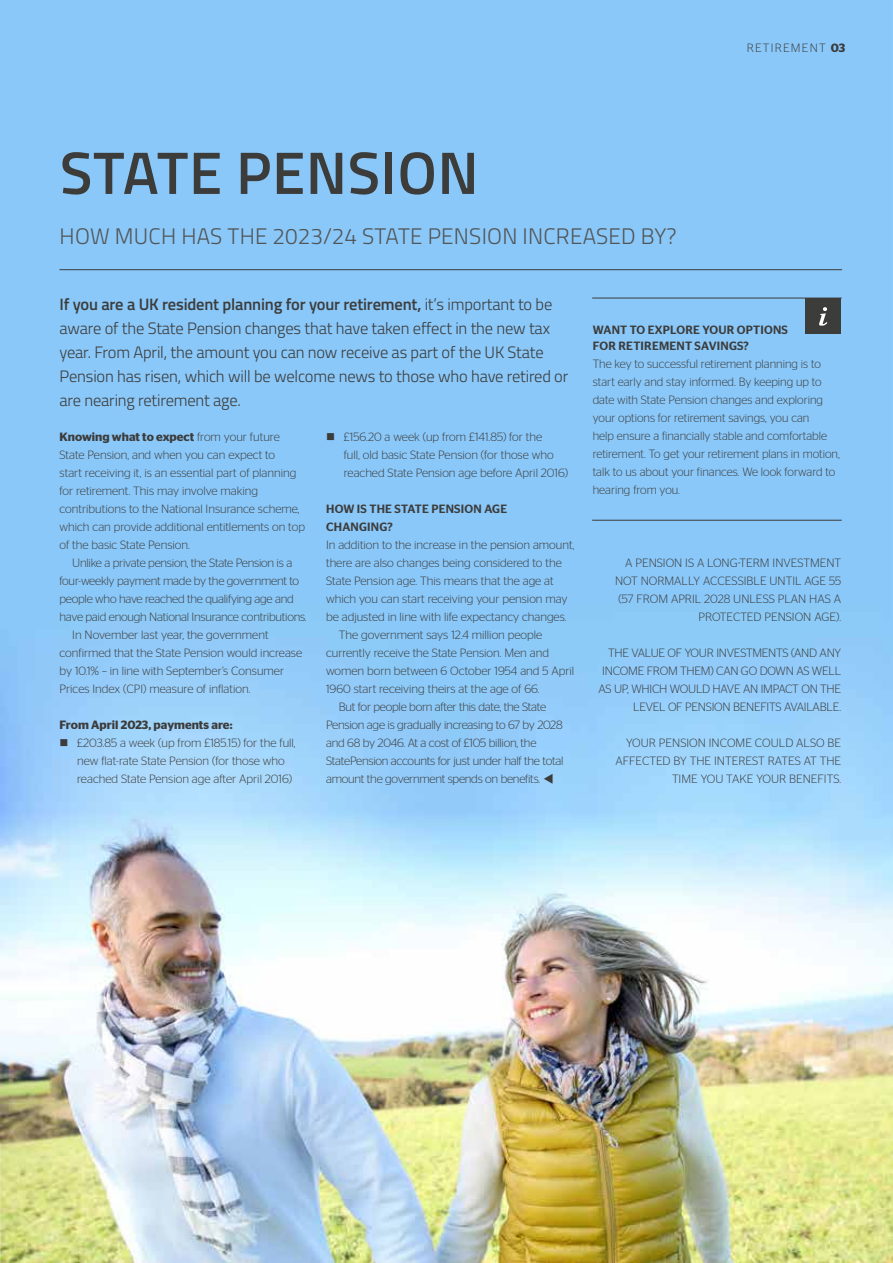
<style>
.page{position:relative;width:893px;height:1263px;background:#fff}
.page>*{position:absolute;margin:0;border:0;box-sizing:border-box;transform-origin:0 0}
.t1{font:600 60px "Titillium";letter-spacing:.01em;color:#3c3c3b}
.t2{font:300 22.5px "Titillium";letter-spacing:.01em;color:#525556}
.t3{font:300 16.5px/24px "Titillium";letter-spacing:-.01em;color:#3c3c3b}
.t4{font:300 12px/18px "Stag Sans";color:#3c3c3b}
.t5{font:300 12px/18px "Stag Sans";letter-spacing:-.02em;color:#3c3c3b;text-align:right}
.t6{font:500 12px/18px "Stag Sans";letter-spacing:.02em;color:#3c3c3b}
.t7{font:600 12px "Stag Sans";color:#3c3c3b}
.t8{font:300 12px "Stag Sans";letter-spacing:.1em;color:#3c3c3b}
.s1{font-weight:600}
</style>
<div class="page">
<img style="left:1px;top:0;width:892px;height:1263px">
<div style="left:805px;top:298px;width:36px;height:36px;background:#3c3c3b"></div>
<svg style="left:819px;top:307px;width:8px;height:19px"></svg>
<hr style="left:593px;top:298px;width:248px;height:1px;background:#3c3c3b">
<hr style="left:593px;top:520px;width:248px;height:1px;background:#3c3c3b">
<hr style="left:60px;top:269px;width:782px;height:1px;background:#3c3c3b">
<svg style="left:61px;top:739px;width:6px;height:7px"></svg>
<svg style="left:327px;top:433px;width:7px;height:7px"></svg>
<svg style="left:544px;top:774px;width:9px;height:10px"></svg>
<h1 class="t1" style="left:60px;top:128px;width:420px">STATE PENSION</h1>
<h2 class="t2" style="left:60px;top:219px;width:618px">HOW MUCH HAS THE 2023/24 STATE PENSION INCREASED BY?</h2>
<p class="t8" style="left:747px;top:41px;width:100px">RETIREMENT <span class="s1">03</span></p>
<p class="t3" style="left:60px;top:291px;width:510px"><span class="s1">If you are a UK resident planning for your retirement,</span> it’s important to be aware of the State Pension changes that have taken effect in the new tax year. From April, the amount you can now receive as part of the UK State Pension has risen, which will be welcome news to those who have retired or are nearing retirement age.</p>
<p class="t4" style="left:60px;top:428px;width:247px"><span class="s1">Knowing what to expect</span> from your future State Pension, and when you can expect to<br>start receiving it, is an essential part of planning for retirement. This may involve making contributions to the National Insurance scheme, which can provide additional entitlements on top of the basic State Pension.</p>
<p class="t5" style="left:72px;top:554px;width:221px">Unlike a private pension, the State Pension is a</p>
<p class="t5" style="left:60px;top:572px;width:241px">four-weekly payment made by the government to</p>
<p class="t5" style="left:60px;top:590px;width:236px">people who have reached the qualifying age and</p>
<p class="t5" style="left:60px;top:608px;width:249px">have paid enough National Insurance contributions.</p>
<p class="t4" style="left:72px;top:626px;width:198px">In November last year, the government</p>
<p class="t4" style="left:60px;top:644px;width:244px">confirmed that the State Pension would increase</p>
<p class="t4" style="left:60px;top:662px;width:226px">by 10.1% – in line with September’s Consumer</p>
<p class="t4" style="left:60px;top:680px;width:192px">Prices Index (CPI) measure of inflation.</p>
<p class="t7" style="left:60px;top:718px;width:174px">From April 2023, payments are:</p>
<p class="t4" style="left:77px;top:734px;width:220px">£203.85 a week (up from £185.15) for the full, new flat-rate State Pension (for those who reached State Pension age after April 2016)</p>
<p class="t4" style="left:344px;top:428px;width:226px">£156.20 a week (up from £141.85) for the<br>full, old basic State Pension (for those who reached State Pension age before April 2016)</p>
<p class="t6" style="left:326px;top:500px;width:183px">HOW IS THE STATE PENSION AGE<br>CHANGING?</p>
<p class="t4" style="left:326px;top:536px;width:250px">In addition to the increase in the pension amount,</p>
<p class="t4" style="left:326px;top:554px;width:237px">there are also changes being considered to the</p>
<p class="t4" style="left:326px;top:572px;width:229px">State Pension age. This means that the age at</p>
<p class="t4" style="left:326px;top:590px;width:243px">which you can start receiving your pension may</p>
<p class="t4" style="left:326px;top:608px;width:242px">be adjusted in line with life expectancy changes.</p>
<p class="t4" style="left:339px;top:626px;width:205px">The government says 12.4 million people</p>
<p class="t4" style="left:326px;top:644px;width:224px">currently receive the State Pension. Men and</p>
<p class="t4" style="left:326px;top:662px;width:250px">women born between 6 October 1954 and 5 April</p>
<p class="t4" style="left:326px;top:680px;width:215px">1960 start receiving theirs at the age of 66.</p>
<p class="t5" style="left:339px;top:698px;width:209px">But for people born after this date, the State</p>
<p class="t5" style="left:326px;top:716px;width:238px">Pension age is gradually increasing to 67 by 2028</p>
<p class="t5" style="left:326px;top:734px;width:212px">and 68 by 2046. At a cost of £105 billion, the</p>
<p class="t5" style="left:326px;top:752px;width:239px">StatePension accounts for just under half the total</p>
<p class="t5" style="left:326px;top:770px;width:216px">amount the government spends on benefits.</p>
<p class="t6" style="left:593px;top:321px;width:197px;line-height:16.5px">WANT TO EXPLORE YOUR OPTIONS<br>FOR RETIREMENT SAVINGS?</p>
<p class="t4" style="left:593px;top:355px;width:248px">The key to successful retirement planning is to start early and stay informed. By keeping up to date with State Pension changes and exploring your options for retirement savings, you can<br>help ensure a financially stable and comfortable retirement. To get your retirement plans in motion, talk to us about your finances. We look forward to hearing from you.</p>
<p class="t4" style="left:615px;top:554px;width:228px;text-align:right">A PENSION IS A LONG-TERM INVESTMENT NOT NORMALLY ACCESSIBLE UNTIL AGE 55 (57 FROM APRIL 2028 UNLESS PLAN HAS A PROTECTED PENSION AGE).</p>
<p class="t5" style="left:598px;top:644px;width:244px">THE VALUE OF YOUR INVESTMENTS (AND ANY INCOME FROM THEM) CAN GO DOWN AS WELL AS UP, WHICH WOULD HAVE AN IMPACT ON THE LEVEL OF PENSION BENEFITS AVAILABLE.</p>
<p class="t4" style="left:615px;top:734px;width:227px;text-align:right">YOUR PENSION INCOME COULD ALSO BE<br>AFFECTED BY THE INTEREST RATES AT THE<br>TIME YOU TAKE YOUR BENEFITS.</p>
</div>
